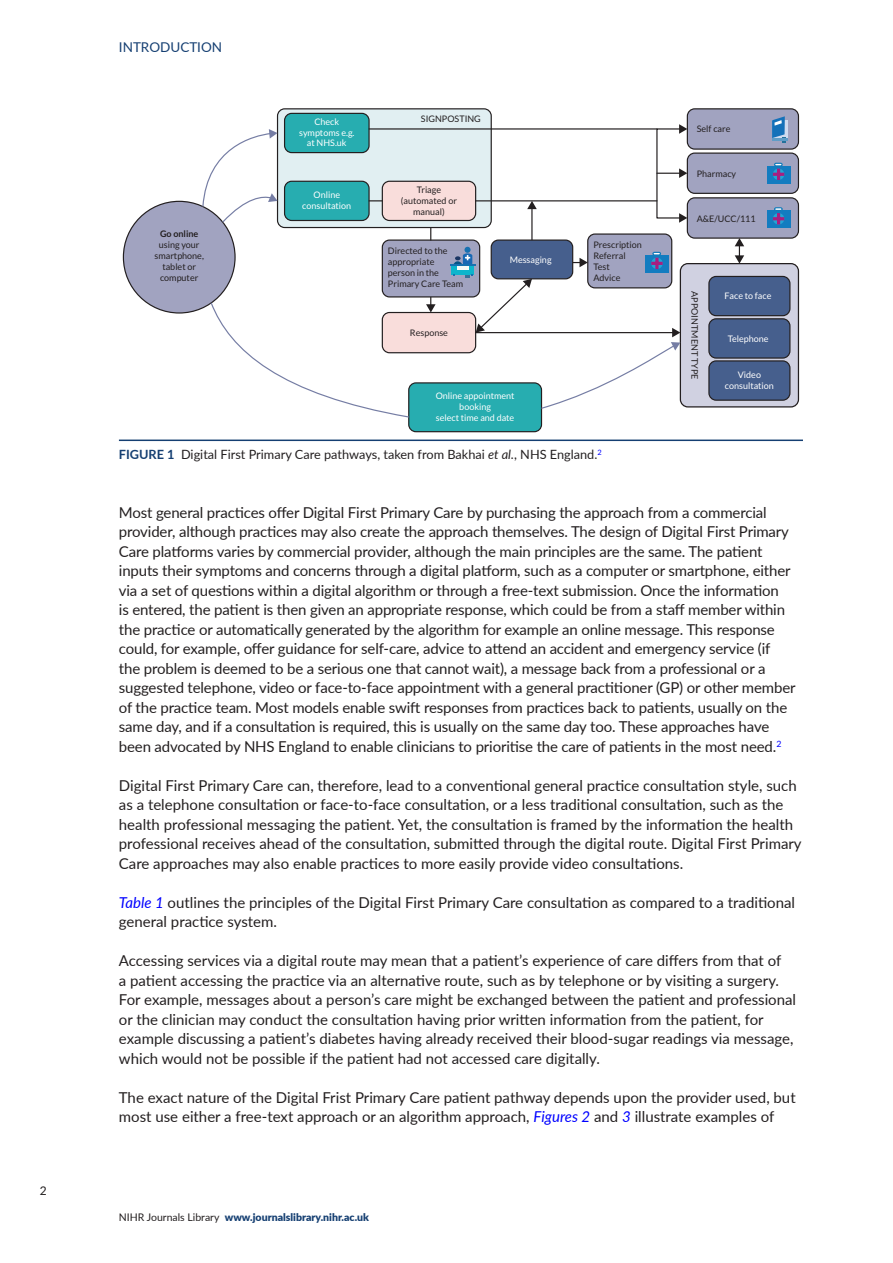
<style>
.page{position:relative;width:893px;height:1263px;background:#fff}
.page>*{position:absolute;margin:0;border:0;box-sizing:border-box;transform-origin:0 0}
.t1{font:15px/19.5px "Lato";letter-spacing:-.01em;color:#231f20}
.t2{font:13.5px "Lato";color:#153f72}
.t3{font:12.75px "Lato";color:#231f20}
.t4{font:12px "Lato";color:#231f20}
.t5{font:900 10.5px "Lato";color:#153f72}
.t6{font:9px/10.8px "Lato";color:#231f20;text-align:center}
.t7{font:9px/10.8px "Lato";color:#fff;text-align:center}
.t8{font:700 9px "Lato";color:#231f20}
.s1{font-weight:700;color:#153f72}
.s2{font-style:italic}
.s3{font-style:italic;color:#00f}
.s4{font-weight:400;color:#231f20}
</style>
<div class="page">
<div style="left:278px;top:109px;width:213px;height:119px;background:#e1eff2;border-radius:7px"></div>
<div style="left:277px;top:108px;width:215px;height:120px;border:1px solid #231f20;border-radius:7px"></div>
<div style="left:285px;top:113px;width:84px;height:40px;background:#27adb0;border-radius:7px"></div>
<div style="left:284px;top:113px;width:86px;height:40px;border:1px solid #231f20;border-radius:7px"></div>
<div style="left:382px;top:181px;width:94px;height:39px;background:#f9dddb;border-radius:7px"></div>
<div style="left:382px;top:181px;width:94px;height:40px;border:1px solid #231f20;border-radius:7px"></div>
<div style="left:382px;top:240px;width:98px;height:57px;background:#a1a3c0;border-radius:7px"></div>
<div style="left:382px;top:239px;width:98px;height:58px;border:1px solid #231f20;border-radius:7px"></div>
<div style="left:382px;top:312px;width:94px;height:41px;background:#f9dddb;border-radius:7px"></div>
<div style="left:382px;top:312px;width:94px;height:41px;border:1px solid #231f20;border-radius:7px"></div>
<div style="left:409px;top:383px;width:132px;height:49px;background:#27adb0;border-radius:7px"></div>
<div style="left:408px;top:382px;width:134px;height:50px;border:1px solid #231f20;border-radius:7px"></div>
<div style="left:491px;top:240px;width:82px;height:39px;background:#465f8d;border-radius:7px"></div>
<div style="left:491px;top:239px;width:82px;height:40px;border:1px solid #231f20;border-radius:7px"></div>
<div style="left:588px;top:234px;width:84px;height:54px;background:#a1a3c0;border-radius:7px"></div>
<div style="left:587px;top:233px;width:85px;height:55px;border:1px solid #231f20;border-radius:7px"></div>
<div style="left:687px;top:198px;width:111px;height:40px;background:#a1a3c0;border-radius:7px"></div>
<div style="left:687px;top:197px;width:112px;height:42px;border:1px solid #231f20;border-radius:7px"></div>
<div style="left:687px;top:153px;width:111px;height:40px;background:#a1a3c0;border-radius:7px"></div>
<div style="left:687px;top:152px;width:112px;height:42px;border:1px solid #231f20;border-radius:7px"></div>
<div style="left:687px;top:109px;width:111px;height:40px;background:#a1a3c0;border-radius:7px"></div>
<div style="left:687px;top:108px;width:112px;height:42px;border:1px solid #231f20;border-radius:7px"></div>
<div style="left:680px;top:264px;width:118px;height:143px;background:#d0d1e1;border-radius:8px"></div>
<div style="left:680px;top:263px;width:119px;height:144px;border:1px solid #231f20;border-radius:8px"></div>
<div style="left:709px;top:276px;width:81px;height:40px;background:#465f8d;border-radius:7px"></div>
<div style="left:708px;top:276px;width:82px;height:40px;border:1px solid #231f20;border-radius:7px"></div>
<div style="left:709px;top:319px;width:81px;height:39px;background:#465f8d;border-radius:7px"></div>
<div style="left:708px;top:318px;width:82px;height:41px;border:1px solid #231f20;border-radius:7px"></div>
<div style="left:709px;top:361px;width:81px;height:39px;background:#465f8d;border-radius:7px"></div>
<div style="left:708px;top:360px;width:82px;height:41px;border:1px solid #231f20;border-radius:7px"></div>
<div style="left:123px;top:201px;width:112px;height:112px;background:#a1a3c0;border-radius:50%"></div>
<hr style="left:476px;top:332px;width:197px;height:1px;background:#231f20">
<svg style="left:573px;top:258px;width:15px;height:9px"></svg>
<svg style="left:735px;top:238px;width:9px;height:26px"></svg>
<hr style="left:476px;top:200px;width:181px;height:1px;background:#231f20">
<svg style="left:679px;top:124px;width:8px;height:10px"></svg>
<svg style="left:679px;top:213px;width:8px;height:10px"></svg>
<svg style="left:657px;top:168px;width:30px;height:10px"></svg>
<hr style="left:369px;top:128px;width:288px;height:2px;background:#231f20">
<svg style="left:430px;top:228px;width:1px;height:12px"></svg>
<hr style="left:531px;top:208px;width:2px;height:32px;background:#231f20">
<svg style="left:527px;top:201px;width:10px;height:8px"></svg>
<svg style="left:426px;top:297px;width:10px;height:15px"></svg>
<svg style="left:540px;top:328px;width:140px;height:82px"></svg>
<svg style="left:202px;top:132px;width:208px;height:286px"></svg>
<svg style="left:269px;top:129px;width:9px;height:10px"></svg>
<svg style="left:221px;top:193px;width:56px;height:31px"></svg>
<div style="left:767px;top:210px;width:23px;height:18px;background:#137cc0"></div>
<svg style="left:773px;top:207px;width:11px;height:17px"></svg>
<div style="left:767px;top:166px;width:23px;height:18px;background:#137cc0"></div>
<svg style="left:773px;top:163px;width:11px;height:17px"></svg>
<div style="left:645px;top:255px;width:24px;height:18px;background:#137cc0"></div>
<svg style="left:651px;top:252px;width:12px;height:17px"></svg>
<div style="left:772px;top:120px;width:15px;height:18px;background:#cfdbef"></div>
<svg style="left:772px;top:116px;width:14px;height:27px"></svg>
<hr style="left:772px;top:138px;width:15px;height:3px;background:#5f9dc7">
<div style="left:464px;top:247px;width:7px;height:6px;background:#1771b0;border-radius:50%"></div>
<svg style="left:450px;top:253px;width:82px;height:80px"></svg>
<hr style="left:119px;top:440px;width:684px;height:1px;background:#153f72">
<p class="t4" style="left:40px;top:1182px;width:8px">2</p>
<p class="t2" style="left:119px;top:37px;width:14px">Introduction</p>
<p class="t8" style="left:160px;top:229px;width:40px">Go online</p>
<p class="t6" style="left:154px;top:240px;width:51px">using your smartphone, tablet or computer</p>
<p class="t7" style="left:299px;top:116px;width:57px">Check symptoms e.g. at NHS.uk</p>
<p class="t7" style="left:302px;top:190px;width:51px">Online consultation</p>
<p class="t6" style="left:421px;top:113px;width:61px">SIGNPOSTING</p>
<p class="t6" style="left:401px;top:184px;width:58px">Triage (automated or manual)</p>
<p class="t6" style="left:388px;top:246px;width:77px;text-align:left">Directed to the appropriate person in the<br>Primary Care Team</p>
<p class="t6" style="left:410px;top:327px;width:40px">Response</p>
<p class="t7" style="left:510px;top:254px;width:43px">Messaging</p>
<p class="t7" style="left:436px;top:390px;width:80px">Online appointment booking<br>select time and date</p>
<p class="t6" style="left:593px;top:239px;width:50px;text-align:left">Prescription<br>Referral<br>Test<br>Advice</p>
<p class="t3" style="left:119px;top:445px;width:484px"><span class="s1">FIGURE 1</span> Digital First Primary Care pathways, taken from Bakhai <span class="s2">et al.</span>, NHS England.<sup>2</sup></p>
<p class="t6" style="left:697px;top:123px;width:35px">Self care</p>
<p class="t6" style="left:697px;top:169px;width:41px">Pharmacy</p>
<p class="t6" style="left:697px;top:213px;width:60px">A&amp;E/UCC/111</p>
<p class="t6" style="left:700px;top:291px;width:90px;rotate:90deg">APPOINTMENT TYPE</p>
<p class="t7" style="left:724px;top:291px;width:48px">Face to face</p>
<p class="t7" style="left:728px;top:333px;width:42px">Telephone</p>
<p class="t7" style="left:725px;top:369px;width:51px">Video consultation</p>
<p class="t1" style="left:119px;top:502px;width:678px">Most general practices offer Digital First Primary Care by purchasing the approach from a commercial provider, although practices may also create the approach themselves. The design of Digital First Primary Care platforms varies by commercial provider, although the main principles are the same. The patient inputs their symptoms and concerns through a digital platform, such as a computer or smartphone, either via a set of questions within a digital algorithm or through a free-text submission. Once the information<br>is entered, the patient is then given an appropriate response, which could be from a staff member within the practice or automatically generated by the algorithm for example an online message. This response could, for example, offer guidance for self-care, advice to attend an accident and emergency service (if the problem is deemed to be a serious one that cannot wait), a message back from a professional or a suggested telephone, video or face-to-face appointment with a general practitioner (GP) or other member of the practice team. Most models enable swift responses from practices back to patients, usually on the same day, and if a consultation is required, this is usually on the same day too. These approaches have been advocated by NHS England to enable clinicians to prioritise the care of patients in the most need.<sup>2</sup></p>
<p class="t1" style="left:119px;top:775px;width:684px">Digital First Primary Care can, therefore, lead to a conventional general practice consultation style, such as a telephone consultation or face-to-face consultation, or a less traditional consultation, such as the health professional messaging the patient. Yet, the consultation is framed by the information the health professional receives ahead of the consultation, submitted through the digital route. Digital First Primary Care approaches may also enable practices to more easily provide video consultations.</p>
<p class="t1" style="left:119px;top:892px;width:678px"><span class="s3">Table 1</span> outlines the principles of the Digital First Primary Care consultation as compared to a traditional general practice system.</p>
<p class="t1" style="left:119px;top:950px;width:679px">Accessing services via a digital route may mean that a patient’s experience of care differs from that of<br>a patient accessing the practice via an alternative route, such as by telephone or by visiting a surgery.<br>For example, messages about a person’s care might be exchanged between the patient and professional or the clinician may conduct the consultation having prior written information from the patient, for example discussing a patient’s diabetes having already received their blood-sugar readings via message, which would not be possible if the patient had not accessed care digitally.</p>
<p class="t1" style="left:119px;top:1087px;width:678px">The exact nature of the Digital Frist Primary Care patient pathway depends upon the provider used, but most use either a free-text approach or an algorithm approach, <span class="s3">Figures 2</span> and <span class="s3">3</span> illustrate examples of</p>
<p class="t5" style="left:119px;top:1209px;width:252px"><span class="s4">NIHR Journals Library</span> www.journalslibrary.nihr.ac.uk</p>
</div>
